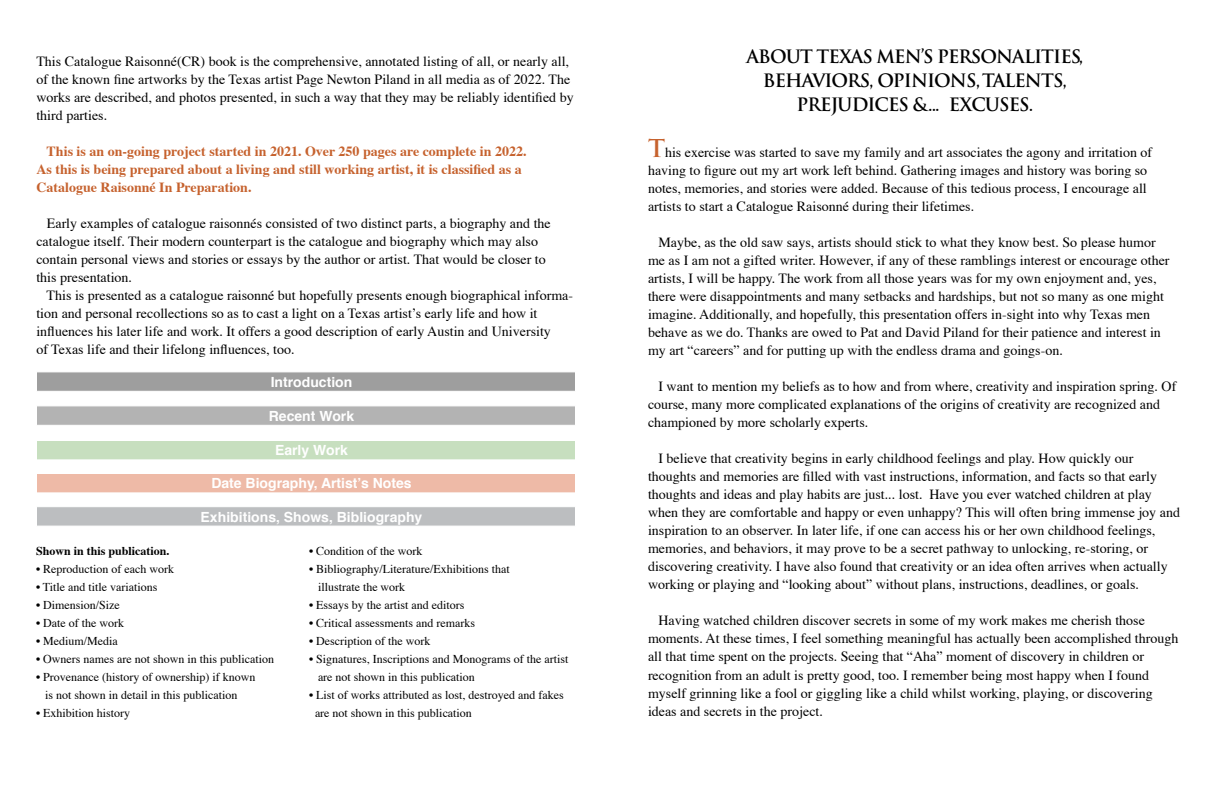
<style>
.page{position:relative;width:1224px;height:792px;background:#fff}
.page>*{position:absolute;margin:0;border:0;box-sizing:border-box;transform-origin:0 0}
.t1{font:700 18px/24px "Trajan";letter-spacing:-.05em;color:#000;text-align:center}
.t2{font:14px/18px "Times";color:#000}
.t3{font:700 14px/18px "Times";color:#c6622e}
.t4{font:700 14px "Helvetica";color:#fff}
.t5{font:12px/18px "Times";color:#000}
.t6{font:700 12px "Times";color:#000}
.s1{font-family:"Trajan";font-weight:700;font-size:24px;color:#c6622e}
</style>
<div class="page">
<div style="left:36px;top:371px;width:540px;height:21px;background:#9e9e9e;border:1px solid #fff"></div>
<div style="left:36px;top:405px;width:540px;height:21px;background:#b3b3b3;border:1px solid #fff"></div>
<div style="left:36px;top:440px;width:540px;height:20px;background:#c7dfbf;border:1px solid #fff"></div>
<div style="left:36px;top:473px;width:540px;height:20px;background:#eebaa7;border:1px solid #fff"></div>
<div style="left:36px;top:506px;width:540px;height:21px;background:#bcbec0;border:1px solid #fff"></div>
<p class="t2" style="left:36px;top:51px;width:539px">This Catalogue Raisonné(CR) book is the comprehensive, annotated listing of all, or nearly all, of the known fine artworks by the Texas artist Page Newton Piland in all media as of 2022. The works are described, and photos presented, in such a way that they may be reliably identified by third parties.</p>
<p class="t3" style="left:36px;top:141px;width:492px;text-indent:10px">This is an on-going project started in 2021. Over 250 pages are complete in 2022.<br>As this is being prepared about a living and still working artist, it is classified as a<br>Catalogue Raisonné In Preparation.</p>
<p class="t2" style="left:36px;top:213px;width:516px;text-indent:10px">Early examples of catalogue raisonnés consisted of two distinct parts, a biography and the catalogue itself. Their modern counterpart is the catalogue and biography which may also contain personal views and stories or essays by the author or artist. That would be closer to this presentation.</p>
<p class="t2" style="left:36px;top:285px;width:538px;text-indent:10px">This is presented as a catalogue raisonné but hopefully presents enough biographical informa&shy;tion and personal recollections so as to cast a light on a Texas artist’s early life and how it influences his later life and work. It offers a good description of early Austin and University<br>of Texas life and their lifelong influences, too.</p>
<p class="t4" style="left:271px;top:373px;width:83px">Introduction</p>
<p class="t4" style="left:269px;top:407px;width:87px">Recent Work</p>
<p class="t4" style="left:275px;top:440px;width:74px">Early Work</p>
<p class="t4" style="left:211px;top:474px;width:202px">Date Biography, Artist’s Notes</p>
<p class="t4" style="left:201px;top:507px;width:223px">Exhibitions, Shows, Bibliography</p>
<p class="t6" style="left:36px;top:539px;width:135px">Shown in this publication.</p>
<p class="t5" style="left:36px;top:559px;width:140px">• Reproduction of each work</p>
<p class="t5" style="left:36px;top:577px;width:123px">• Title and title variations</p>
<p class="t5" style="left:36px;top:595px;width:85px">• Dimension/Size</p>
<p class="t5" style="left:36px;top:613px;width:90px">• Date of the work</p>
<p class="t5" style="left:36px;top:631px;width:83px">• Medium/Media</p>
<p class="t5" style="left:36px;top:649px;width:240px">• Owners names are not shown in this publication</p>
<p class="t5" style="left:45px;top:667px;width:212px;text-indent:-9px">• Provenance (history of ownership) if known is not shown in detail in this publication</p>
<p class="t5" style="left:36px;top:703px;width:96px">• Exhibition history</p>
<p class="t5" style="left:309px;top:541px;width:115px">• Condition of the work</p>
<p class="t5" style="left:318px;top:559px;width:193px;text-indent:-9px">• Bibliography/Literature/Exhibitions that illustrate the work</p>
<p class="t5" style="left:309px;top:595px;width:157px">• Essays by the artist and editors</p>
<p class="t5" style="left:309px;top:613px;width:168px">• Critical assessments and remarks</p>
<p class="t5" style="left:309px;top:631px;width:123px">• Description of the work</p>
<p class="t5" style="left:318px;top:649px;width:252px;text-indent:-9px">• Signatures, Inscriptions and Monograms of the artist are not shown in this publication</p>
<p class="t5" style="left:315px;top:685px;width:250px;text-indent:-6px">• List of works attributed as lost, destroyed and fakes are not shown in this publication</p>
<p class="t1" style="left:747px;top:45px;width:338px">ABOUT TEXAS MEN’S PERSONALITIES,<br>BEHAVIORS, OPINIONS, TALENTS,<br>PREJUDICES &amp;... EXCUSES.</p>
<p class="t2" style="left:648px;top:143px;width:506px"><span class="s1">T</span>his exercise was started to save my family and art associates the agony and irritation of having to figure out my art work left behind. Gathering images and history was boring so notes, memories, and stories were added. Because of this tedious process, I encourage all artists to start a Catalogue Raisonné during their lifetimes.</p>
<p class="t2" style="left:648px;top:233px;width:523px;text-indent:10px">Maybe, as the old saw says, artists should stick to what they know best. So please humor me as I am not a gifted writer. However, if any of these ramblings interest or encourage other artists, I will be happy. The work from all those years was for my own enjoyment and, yes, there were disappointments and many setbacks and hardships, but not so many as one might imagine. Additionally, and hopefully, this presentation offers in-sight into why Texas men behave as we do. Thanks are owed to Pat and David Piland for their patience and interest in my art “careers” and for putting up with the endless drama and goings-on.</p>
<p class="t2" style="left:648px;top:377px;width:530px;text-indent:10px">I want to mention my beliefs as to how and from where, creativity and inspiration spring. Of course, many more complicated explanations of the origins of creativity are recognized and championed by more scholarly experts.</p>
<p class="t2" style="left:648px;top:449px;width:534px;text-indent:10px">I believe that creativity begins in early childhood feelings and play. How quickly our thoughts and memories are filled with vast instructions, information, and facts so that early thoughts and ideas and play habits are just... lost. Have you ever watched children at play when they are comfortable and happy or even unhappy? This will often bring immense joy and inspiration to an observer. In later life, if one can access his or her own childhood feelings, memories, and behaviors, it may prove to be a secret pathway to unlocking, re-storing, or discovering creativity. I have also found that creativity or an idea often arrives when actually working or playing and “looking about” without plans, instructions, deadlines, or goals.</p>
<p class="t2" style="left:648px;top:611px;width:532px;text-indent:10px">Having watched children discover secrets in some of my work makes me cherish those moments. At these times, I feel something meaningful has actually been accomplished through all that time spent on the projects. Seeing that “Aha” moment of discovery in children or recognition from an adult is pretty good, too. I remember being most happy when I found myself grinning like a fool or giggling like a child whilst working, playing, or discovering ideas and secrets in the project.</p>
</div>
